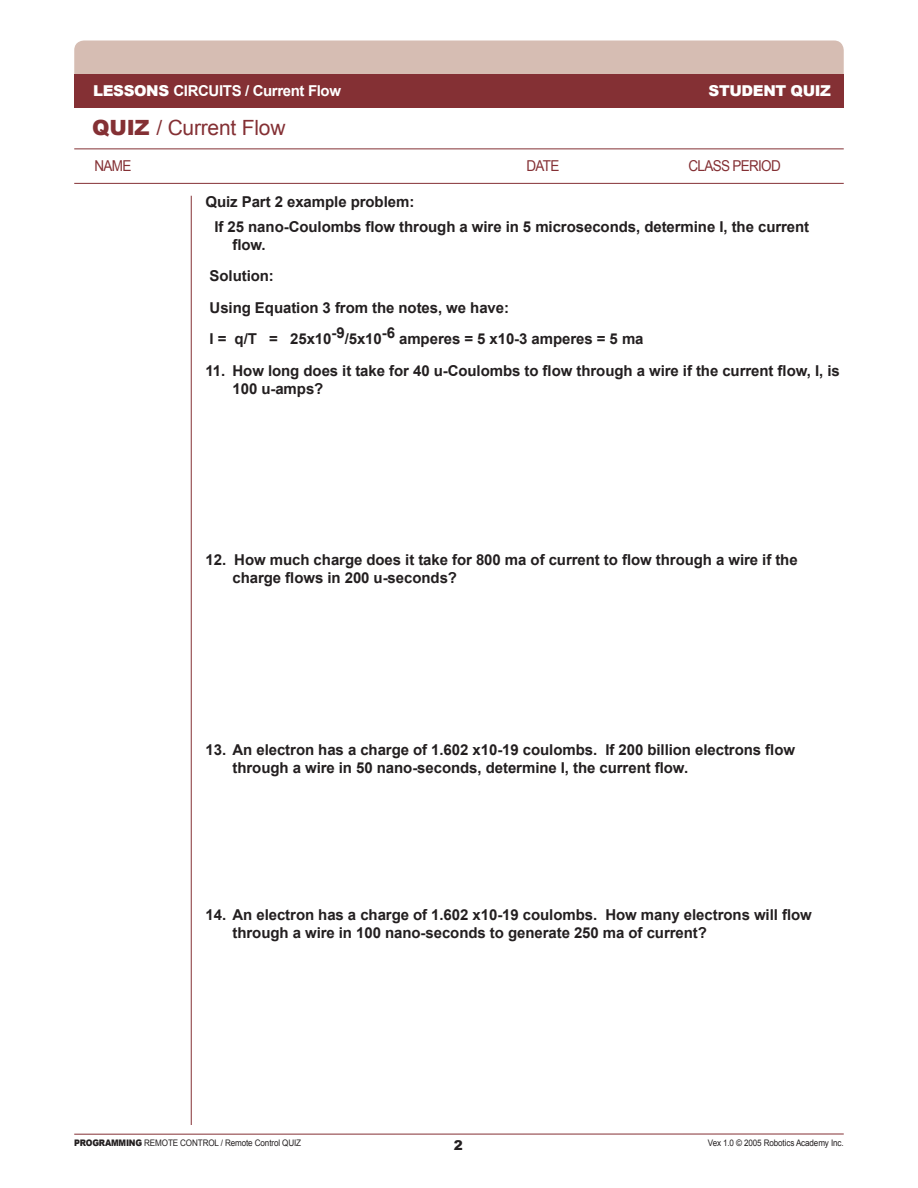
<style>
.page{position:relative;width:918px;height:1188px;background:#fff}
.page>*{position:absolute;margin:0;border:0;box-sizing:border-box;transform-origin:0 0}
.t1{font:21px "Arial";letter-spacing:-.01em;color:#843034}
.t2{font:700 15px/18px "Arial";letter-spacing:-.005em;color:#231f20}
.t3{font:700 15px "Arial";letter-spacing:-.025em;color:#fff}
.t4{font:15px "Arial";letter-spacing:-.05em;color:#843034;scale:.9 1}
.t5{font:900 15px "Arial";letter-spacing:-.025em;color:#fff}
.t6{font:900 13.5px "Arial";color:#231f20}
.t7{font:9px "Arial";letter-spacing:-.015em;color:#231f20;scale:.9 1}
.s1{font-weight:900}
</style>
<div class="page">
<div style="left:74px;top:40px;width:770px;height:57px;background:#d6bdb3;border-radius:10px"></div>
<div style="left:74px;top:74px;width:770px;height:34px;background:#843034"></div>
<hr style="left:74px;top:148px;width:770px;height:1px;background:#843034">
<hr style="left:74px;top:1134px;width:770px;height:1px;background:#843034">
<hr style="left:191px;top:196px;width:1px;height:929px;background:#843034">
<hr style="left:74px;top:183px;width:770px;height:1px;background:#843034">
<p class="t3" style="left:93px;top:81px;width:249px"><span class="s1">LESSONS</span> CIRCUITS / Current Flow</p>
<p class="t5" style="left:709px;top:80px;width:124px">STUDENT QUIZ</p>
<h1 class="t1" style="left:92px;top:114px;width:195px"><span class="s1">QUIZ</span> / Current Flow</h1>
<p class="t4" style="left:94px;top:156px;width:43px">NAME</p>
<p class="t4" style="left:527px;top:156px;width:38px">DATE</p>
<p class="t4" style="left:688px;top:156px;width:104px">CLASS PERIOD</p>
<p class="t2" style="left:215px;top:190px;width:596px;line-height:24.5px;text-indent:-9px">Quiz Part 2 example problem:<br>If 25 nano-Coulombs flow through a wire in 5 microseconds, determine I, the current</p>
<p class="t2" style="left:210px;top:229px;width:436px;line-height:31.5px;text-indent:23px">flow.<br>Solution:<br>Using Equation 3 from the notes, we have:<br>I = q/T = 25x10-9/5x10-6 amperes = 5 x10-3 amperes = 5 ma</p>
<p class="t2" style="left:233px;top:362px;width:609px;text-indent:-27px">11. How long does it take for 40 u-Coulombs to flow through a wire if the current flow, I, is<br>100 u-amps?</p>
<p class="t2" style="left:232px;top:552px;width:567px;text-indent:-27px">12. How much charge does it take for 800 ma of current to flow through a wire if the charge flows in 200 u-seconds?</p>
<p class="t2" style="left:233px;top:741px;width:564px;text-indent:-27px">13. An electron has a charge of 1.602 x10-19 coulombs. If 200 billion electrons flow through a wire in 50 nano-seconds, determine I, the current flow.</p>
<p class="t2" style="left:232px;top:906px;width:581px;text-indent:-27px">14. An electron has a charge of 1.602 x10-19 coulombs. How many electrons will flow through a wire in 100 nano-seconds to generate 250 ma of current?</p>
<p class="t7" style="left:74px;top:1136px;width:254px"><span class="s1">PROGRAMMING</span> REMOTE CONTROL / Remote Control QUIZ</p>
<p class="t6" style="left:454px;top:1135px;width:11px">2</p>
<p class="t7" style="left:708px;top:1136px;width:152px">Vex 1.0 © 2005 Robotics Academy Inc.</p>
</div>
